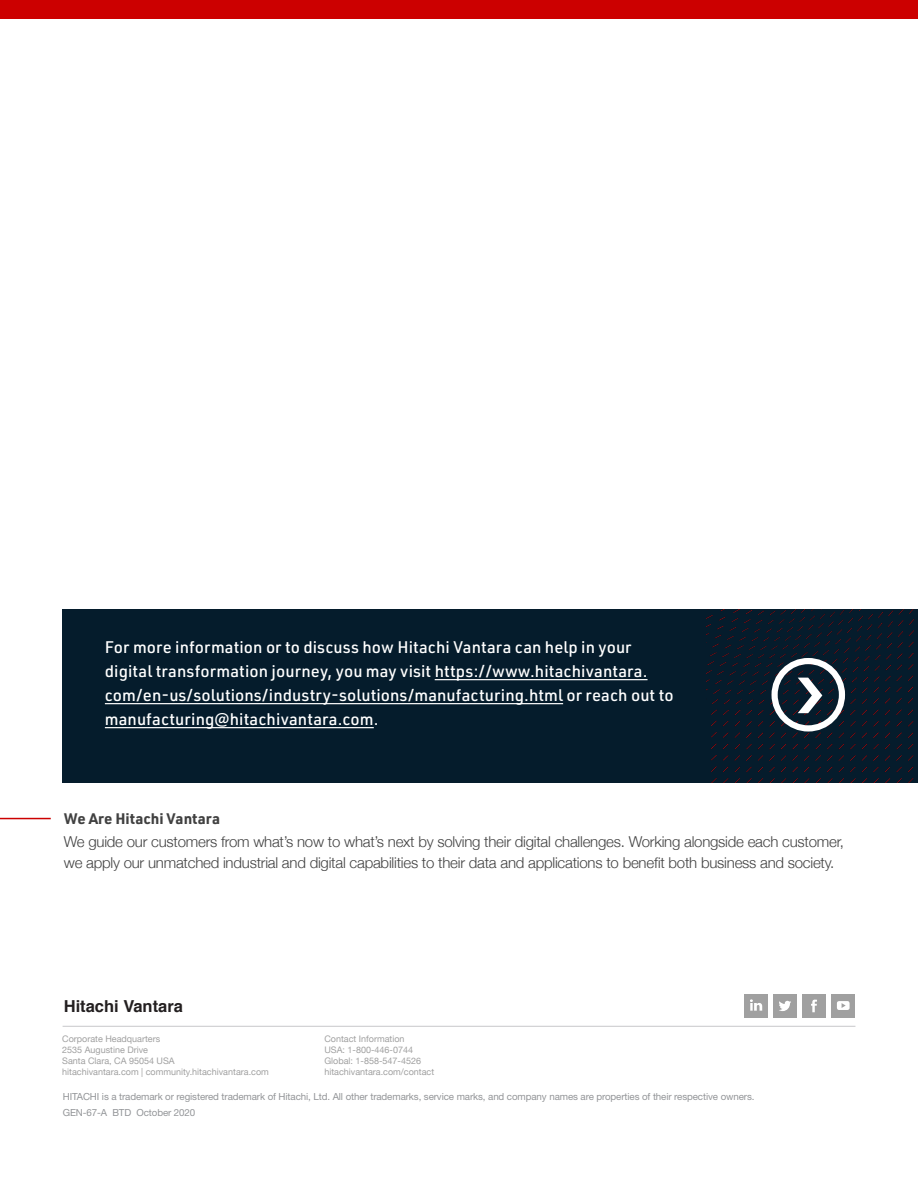
<style>
.page{position:relative;width:918px;height:1188px;background:#fff}
.page>*{position:absolute;margin:0;border:0;box-sizing:border-box;transform-origin:0 0}
.CTA{font:500 16.5px "URWDIN";letter-spacing:.005em;color:#fff}
.t1{font:700 16.5px "Helvetica";color:#231f20}
.We_Are_HV_Body{font:300 15px/21px "Helvetica Neue";letter-spacing:-.015em;color:#414141}
.We_Are_HV{font:700 15px "URWDIN";color:#414141}
.t2{font:9.75px/16.5px "Helvetica Neue LT Std";letter-spacing:-.01em;color:#939598}
.t3{font:9px/10.8px "Helvetica Neue";color:#a0a0a0}
</style>
<div class="page">
<hr style="left:63px;top:1026px;width:792px;height:1px;background:#c7c8ca">
<div style="left:0;top:0;width:918px;height:18px;background:#c00"></div>
<div style="left:803px;top:994px;width:23px;height:23px;background:#a0a0a0"></div>
<svg style="left:811px;top:1000px;width:6px;height:12px"></svg>
<div style="left:744px;top:994px;width:23px;height:23px;background:#a0a0a0"></div>
<svg style="left:750px;top:999px;width:12px;height:12px"></svg>
<div style="left:773px;top:994px;width:23px;height:23px;background:#a0a0a0"></div>
<svg style="left:779px;top:1001px;width:12px;height:10px"></svg>
<div style="left:832px;top:994px;width:23px;height:23px;background:#a0a0a0"></div>
<svg style="left:837px;top:1001px;width:13px;height:9px"></svg>
<div style="left:63px;top:610px;width:855px;height:173px;background:#051c2c"></div>
<img style="left:706px;top:610px;width:208px;height:173px">
<div style="left:772px;top:658px;width:73px;height:74px;border:6px solid #fff;border-radius:50%"></div>
<svg style="left:798px;top:678px;width:24px;height:35px"></svg>
<hr style="left:435px;top:679px;width:213px;height:1px;background:#fff">
<hr style="left:105px;top:703px;width:458px;height:1px;background:#fff">
<hr style="left:105px;top:727px;width:269px;height:1px;background:#fff">
<hr style="left:0;top:818px;width:51px;height:1px;background:#c00">
<p class="CTA" style="left:105px;top:636px;width:528px">For more information or to discuss how Hitachi Vantara can help in your</p>
<p class="CTA" style="left:105px;top:660px;width:544px">digital transformation journey, you may visit https://www.hitachivantara.</p>
<p class="CTA" style="left:105px;top:684px;width:570px">com/en-us/solutions/industry-solutions/manufacturing.html or reach out to</p>
<p class="CTA" style="left:105px;top:708px;width:275px">manufacturing@hitachivantara.com.</p>
<p class="We_Are_HV" style="left:64px;top:808px;width:158px">We Are Hitachi Vantara</p>
<p class="We_Are_HV_Body" style="left:64px;top:830px;width:782px">We guide our customers from what’s now to what’s next by solving their digital challenges. Working alongside each customer, we apply our unmatched industrial and digital capabilities to their data and applications to benefit both business and society.</p>
<p class="t1" style="left:64px;top:993px;width:121px">Hitachi Vantara</p>
<p class="t3" style="left:62px;top:1034px;width:208px">Corporate Headquarters<br>2535 Augustine Drive<br>Santa Clara, CA 95054 USA<br>hitachivantara.com | community.hitachivantara.com</p>
<p class="t3" style="left:324px;top:1034px;width:111px">Contact Information<br>USA: 1-800-446-0744<br>Global: 1-858-547-4526 hitachivantara.com/contact</p>
<p class="t2" style="left:63px;top:1088px;width:693px">HITACHI is a trademark or registered trademark of Hitachi, Ltd. All other trademarks, service marks, and company names are properties of their respective owners.<br>GEN-67-A BTD October 2020</p>
</div>
